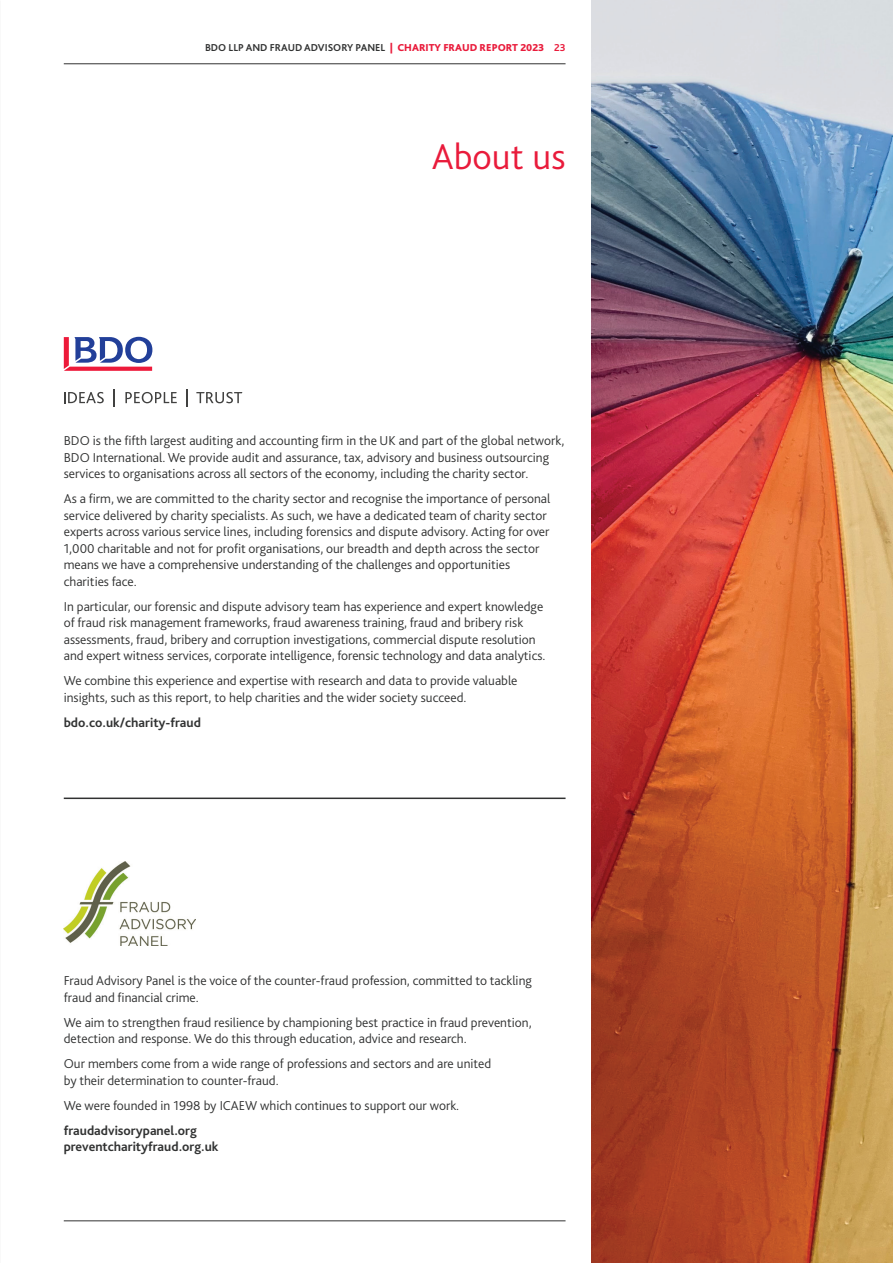
<style>
.page{position:relative;width:893px;height:1263px;background:#fff}
.page>*{position:absolute;margin:0;border:0;box-sizing:border-box;transform-origin:0 0}
.t1{font:300 37.5px "Bliss Pro";color:#e91b3b}
.t2{font:300 13.5px/16.5px "Bliss Pro";color:#313232}
.t3{font:700 13.5px/16.5px "Bliss Pro";color:#313232}
.t4{font:700 10.5px "Bliss Pro";color:#313232}
.s1{font-weight:800;color:#e91b3b}
.s2{color:#e91b3b}
</style>
<div class="page">
<svg style="left:64px;top:392px;width:40px;height:11px"></svg>
<svg style="left:114px;top:389px;width:1px;height:17px"></svg>
<svg style="left:125px;top:392px;width:52px;height:11px"></svg>
<svg style="left:187px;top:389px;width:1px;height:17px"></svg>
<svg style="left:196px;top:392px;width:46px;height:11px"></svg>
<svg style="left:64px;top:337px;width:88px;height:34px"></svg>
<img style="left:64px;top:861px;width:132px;height:84px">
<hr style="left:64px;top:797px;width:502px;height:2px;background:#313232">
<hr style="left:64px;top:1220px;width:502px;height:1px;background:#313232">
<hr style="left:64px;top:63px;width:502px;height:1px;background:#313232">
<img style="left:591px;top:0;width:302px;height:1263px">
<p class="t4" style="left:205px;top:40px;width:362px">BDO LLP AND FRAUD ADVISORY PANEL <span class="s1">| CHARITY FRAUD REPORT 2023</span> <span class="s2">23</span></p>
<h1 class="t1" style="left:432px;top:133px;width:135px">About us</h1>
<p class="t2" style="left:64px;top:432px;width:502px">BDO is the fifth largest auditing and accounting firm in the UK and part of the global network,<br>BDO International. We provide audit and assurance, tax, advisory and business outsourcing services to organisations across all sectors of the economy, including the charity sector.</p>
<p class="t2" style="left:64px;top:490px;width:488px">As a firm, we are committed to the charity sector and recognise the importance of personal service delivered by charity specialists. As such, we have a dedicated team of charity sector experts across various service lines, including forensics and dispute advisory. Acting for over 1,000 charitable and not for profit organisations, our breadth and depth across the sector means we have a comprehensive understanding of the challenges and opportunities charities face.</p>
<p class="t2" style="left:64px;top:598px;width:483px">In particular, our forensic and dispute advisory team has experience and expert knowledge of fraud risk management frameworks, fraud awareness training, fraud and bribery risk assessments, fraud, bribery and corruption investigations, commercial dispute resolution and expert witness services, corporate intelligence, forensic technology and data analytics.</p>
<p class="t2" style="left:64px;top:672px;width:455px">We combine this experience and expertise with research and data to provide valuable insights, such as this report, to help charities and the wider society succeed.</p>
<p class="t3" style="left:64px;top:714px;width:139px">bdo.co.uk/charity-fraud</p>
<p class="t2" style="left:64px;top:972px;width:470px">Fraud Advisory Panel is the voice of the counter-fraud profession, committed to tackling fraud and financial crime.</p>
<p class="t2" style="left:64px;top:1014px;width:469px">We aim to strengthen fraud resilience by championing best practice in fraud prevention, detection and response. We do this through education, advice and research.</p>
<p class="t2" style="left:64px;top:1055px;width:429px">Our members come from a wide range of professions and sectors and are united by their determination to counter-fraud.</p>
<p class="t2" style="left:64px;top:1097px;width:397px">We were founded in 1998 by ICAEW which continues to support our work.</p>
<p class="t3" style="left:64px;top:1122px;width:156px">fraudadvisorypanel.org preventcharityfraud.org.uk</p>
</div>
